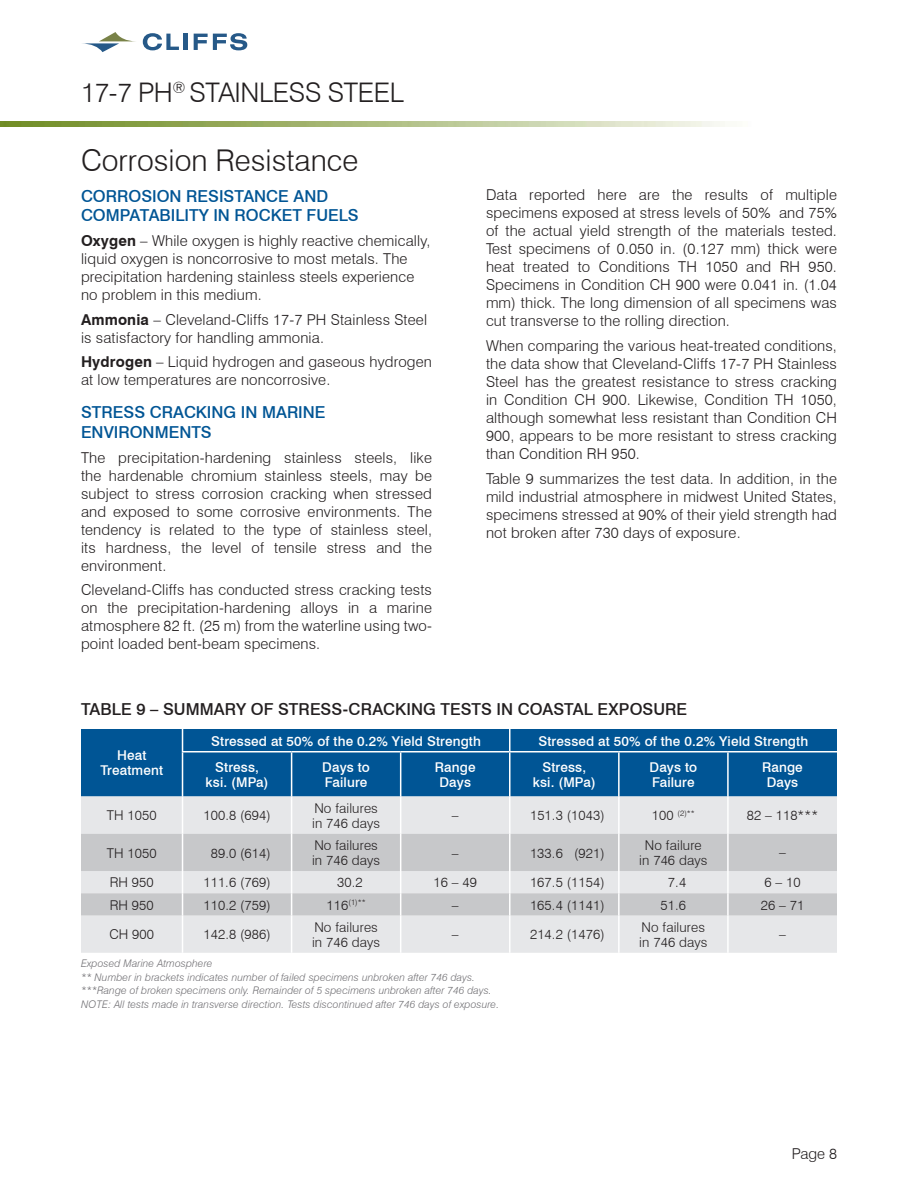
<style>
.page{position:relative;width:918px;height:1188px;background:#fff}
.page>*{position:absolute;margin:0;border:0;box-sizing:border-box;transform-origin:0 0}
.t1{font:300 30px "Swiss 721 BT";color:#231f20}
.t2{font:300 27px "Swiss 721 BT";letter-spacing:-.015em;color:#231f20}
.t3{font:500 16.5px/19.5px "Swiss 721 BT";color:#005595}
.t4{font:500 16.5px "Swiss 721 BT";letter-spacing:.005em;color:#231f20}
.t5{font:300 15px/18px "Swiss 721 BT";letter-spacing:.01em;color:#231f20;text-align:justify}
.t6{font:300 13.5px/15px "Swiss 721 BT";letter-spacing:.01em;color:#231f20}
.t7{font:500 13.5px/15px "Swiss 721 BT";letter-spacing:.01em;color:#fff;text-align:center}
.t8{font:italic 300 10.5px/13.5px "Swiss 721 BT";letter-spacing:.01em;color:#717074}
.t9{font:300 7.8px "Swiss 721 BT";color:#231f20}
.s1{font-weight:700}
.s2{font-size:13.5px}
</style>
<div class="page">
<img style="left:0;top:122px;width:725px;height:5px">
<svg style="left:143px;top:33px;width:36px;height:17px"></svg>
<hr style="left:184px;top:34px;width:4px;height:16px;background:#265988">
<svg style="left:194px;top:33px;width:53px;height:17px"></svg>
<svg style="left:82px;top:32px;width:54px;height:20px"></svg>
<div style="left:81px;top:729px;width:756px;height:67px;background:#005595"></div>
<div style="left:81px;top:796px;width:756px;height:157px;background:#e6e7e9"></div>
<svg style="left:81px;top:834px;width:756px;height:82px;background:#cfd0d2"></svg>
<hr style="left:182px;top:796px;width:1px;height:38px;background:#fff">
<hr style="left:291px;top:796px;width:1px;height:38px;background:#fff">
<hr style="left:400px;top:796px;width:1px;height:38px;background:#fff">
<hr style="left:182px;top:834px;width:1px;height:37px;background:#fff">
<hr style="left:291px;top:834px;width:1px;height:37px;background:#fff">
<hr style="left:400px;top:834px;width:1px;height:37px;background:#fff">
<svg style="left:182px;top:871px;width:1px;height:45px"></svg>
<svg style="left:291px;top:871px;width:1px;height:45px"></svg>
<svg style="left:400px;top:871px;width:1px;height:45px"></svg>
<hr style="left:182px;top:916px;width:1px;height:37px;background:#fff">
<hr style="left:291px;top:916px;width:1px;height:37px;background:#fff">
<hr style="left:400px;top:916px;width:1px;height:37px;background:#fff">
<hr style="left:509px;top:796px;width:2px;height:38px;background:#fff">
<hr style="left:509px;top:834px;width:2px;height:37px;background:#fff">
<hr style="left:509px;top:871px;width:2px;height:22px;background:#fff">
<hr style="left:509px;top:893px;width:2px;height:23px;background:#fff">
<hr style="left:509px;top:916px;width:2px;height:37px;background:#fff">
<hr style="left:727px;top:796px;width:2px;height:38px;background:#fff">
<hr style="left:727px;top:834px;width:2px;height:37px;background:#fff">
<hr style="left:727px;top:871px;width:2px;height:22px;background:#fff">
<hr style="left:727px;top:893px;width:2px;height:23px;background:#fff">
<hr style="left:727px;top:916px;width:2px;height:37px;background:#fff">
<hr style="left:618px;top:796px;width:2px;height:38px;background:#fff">
<hr style="left:618px;top:834px;width:2px;height:37px;background:#fff">
<hr style="left:618px;top:871px;width:2px;height:22px;background:#fff">
<hr style="left:618px;top:893px;width:2px;height:23px;background:#fff">
<hr style="left:618px;top:916px;width:2px;height:37px;background:#fff">
<svg style="left:182px;top:729px;width:1px;height:22px"></svg>
<hr style="left:509px;top:729px;width:2px;height:22px;background:#fff">
<hr style="left:182px;top:752px;width:1px;height:44px;background:#fff">
<hr style="left:291px;top:752px;width:1px;height:44px;background:#fff">
<hr style="left:400px;top:752px;width:1px;height:44px;background:#fff">
<hr style="left:509px;top:752px;width:2px;height:44px;background:#fff">
<hr style="left:618px;top:752px;width:2px;height:44px;background:#fff">
<hr style="left:727px;top:752px;width:2px;height:44px;background:#fff">
<hr style="left:182px;top:751px;width:110px;height:1px;background:#fff">
<hr style="left:292px;top:751px;width:109px;height:1px;background:#fff">
<hr style="left:401px;top:751px;width:109px;height:1px;background:#fff">
<hr style="left:510px;top:751px;width:109px;height:1px;background:#fff">
<hr style="left:619px;top:751px;width:109px;height:1px;background:#fff">
<hr style="left:728px;top:751px;width:109px;height:1px;background:#fff">
<h2 class="t2" style="left:81px;top:76px;width:324px">17-7 PH<sup>®</sup> STAINLESS STEEL</h2>
<h1 class="t1" style="left:81px;top:142px;width:279px">Corrosion Resistance</h1>
<p class="t3" style="left:81px;top:186px;width:279px">CORROSION RESISTANCE AND<br>COMPATABILITY IN ROCKET FUELS</p>
<p class="t5" style="left:81px;top:231px;width:351px;text-align:left"><span class="s1">Oxygen</span> – While oxygen is highly reactive chemically, liquid oxygen is noncorrosive to most metals. The precipitation hardening stainless steels experience no problem in this medium.</p>
<p class="t5" style="left:81px;top:310px;width:348px"><span class="s1">Ammonia</span> – Cleveland-Cliffs 17-7 PH Stainless Steel is satisfactory for handling ammonia.</p>
<p class="t5" style="left:81px;top:353px;width:352px"><span class="s1">Hydrogen</span> – Liquid hydrogen and gaseous hydrogen at low temperatures are noncorrosive.</p>
<p class="t3" style="left:81px;top:403px;width:246px">STRESS CRACKING IN MARINE<br>ENVIRONMENTS</p>
<p class="t5" style="left:81px;top:448px;width:353px">The precipitation-hardening stainless steels, like the hardenable chromium stainless steels, may be subject to stress corrosion cracking when stressed and exposed to some corrosive environments. The tendency is related to the type of stainless steel, its hardness, the level of tensile stress and the environment.</p>
<p class="t5" style="left:81px;top:581px;width:352px">Cleveland-Cliffs has conducted stress cracking tests on the precipitation-hardening alloys in a marine atmosphere 82 ft. (25 m) from the waterline using two&shy;point loaded bent-beam specimens.</p>
<p class="t5" style="left:486px;top:186px;width:352px">Data reported here are the results of multiple specimens exposed at stress levels of 50% and 75% of the actual yield strength of the materials tested.<br>Test specimens of 0.050 in. (0.127 mm) thick were heat treated to Conditions TH 1050 and RH 950.<br>Specimens in Condition CH 900 were 0.041 in. (1.04 mm) thick. The long dimension of all specimens was cut transverse to the rolling direction.</p>
<p class="t5" style="left:486px;top:337px;width:353px">When comparing the various heat-treated conditions, the data show that Cleveland-Cliffs 17-7 PH Stainless Steel has the greatest resistance to stress cracking in Condition CH 900. Likewise, Condition TH 1050, although somewhat less resistant than Condition CH 900, appears to be more resistant to stress cracking than Condition RH 950.</p>
<p class="t5" style="left:486px;top:469px;width:352px">Table 9 summarizes the test data. In addition, in the mild industrial atmosphere in midwest United States, specimens stressed at 90% of their yield strength had not broken after 730 days of exposure.</p>
<p class="t4" style="left:81px;top:699px;width:608px">TABLE 9 – SUMMARY OF STRESS-CRACKING TESTS IN COASTAL EXPOSURE</p>
<p class="t7" style="left:100px;top:748px;width:64px">Heat<br>Treatment</p>
<p class="t7" style="left:211px;top:733px;width:271px">Stressed at 50% of the 0.2% Yield Strength</p>
<p class="t7" style="left:539px;top:733px;width:271px">Stressed at 50% of the 0.2% Yield Strength</p>
<p class="t7" style="left:206px;top:759px;width:64px">Stress, ksi. (MPa)</p>
<p class="t7" style="left:322px;top:759px;width:49px;text-align:left">Days to<br>Failure</p>
<p class="t7" style="left:435px;top:759px;width:42px">Range<br>Days</p>
<p class="t7" style="left:533px;top:759px;width:64px">Stress, ksi. (MPa)</p>
<p class="t7" style="left:650px;top:759px;width:49px;text-align:left">Days to<br>Failure</p>
<p class="t7" style="left:762px;top:759px;width:42px">Range<br>Days</p>
<p class="t6" style="left:107px;top:808px;width:51px">TH 1050</p>
<p class="t6" style="left:203px;top:808px;width:69px">100.8 (694)</p>
<p class="t6" style="left:312px;top:800px;width:70px">No failures in 746 days</p>
<p class="t6" style="left:107px;top:845px;width:51px">TH 1050</p>
<p class="t6" style="left:211px;top:845px;width:62px">89.0 (614)</p>
<p class="t6" style="left:312px;top:838px;width:70px">No failures in 746 days</p>
<p class="t6" style="left:452px;top:808px;width:8px">–</p>
<p class="t6" style="left:530px;top:808px;width:76px">151.3 (1043)</p>
<p class="t9" style="left:652px;top:808px;width:45px"><span class="s2">100</span> (2)**</p>
<p class="t6" style="left:747px;top:808px;width:73px">82 – 118***</p>
<p class="t6" style="left:452px;top:845px;width:8px">–</p>
<p class="t6" style="left:530px;top:845px;width:76px">133.6 (921)</p>
<p class="t6" style="left:639px;top:838px;width:70px;text-align:center">No failure in 746 days</p>
<p class="t6" style="left:779px;top:845px;width:8px">–</p>
<p class="t6" style="left:110px;top:875px;width:46px">RH 950</p>
<p class="t6" style="left:203px;top:875px;width:69px">111.6 (769)</p>
<p class="t6" style="left:337px;top:875px;width:27px">30.2</p>
<p class="t6" style="left:433px;top:875px;width:45px">16 – 49</p>
<p class="t6" style="left:530px;top:875px;width:76px">167.5 (1154)</p>
<p class="t6" style="left:668px;top:875px;width:20px">7.4</p>
<p class="t6" style="left:764px;top:875px;width:38px">6 – 10</p>
<p class="t6" style="left:110px;top:897px;width:46px">RH 950</p>
<p class="t6" style="left:203px;top:897px;width:69px">110.2 (759)</p>
<p class="t9" style="left:327px;top:898px;width:41px"><span class="s2">116</span>(1)**</p>
<p class="t6" style="left:452px;top:897px;width:8px">–</p>
<p class="t6" style="left:530px;top:897px;width:76px">165.4 (1141)</p>
<p class="t6" style="left:661px;top:897px;width:27px">51.6</p>
<p class="t6" style="left:761px;top:897px;width:45px">26 – 71</p>
<p class="t6" style="left:109px;top:927px;width:46px">CH 900</p>
<p class="t6" style="left:203px;top:927px;width:69px">142.8 (986)</p>
<p class="t6" style="left:312px;top:919px;width:70px">No failures in 746 days</p>
<p class="t6" style="left:452px;top:927px;width:8px">–</p>
<p class="t6" style="left:530px;top:927px;width:76px">214.2 (1476)</p>
<p class="t6" style="left:639px;top:919px;width:70px">No failures in 746 days</p>
<p class="t6" style="left:779px;top:927px;width:8px">–</p>
<p class="t8" style="left:81px;top:956px;width:420px">Exposed Marine Atmosphere<br>** Number in brackets indicates number of failed specimens unbroken after 746 days. ***Range of broken specimens only. Remainder of 5 specimens unbroken after 746 days.<br>NOTE: All tests made in transverse direction. Tests discontinued after 746 days of exposure.</p>
<p class="t5" style="left:792px;top:1144px;width:47px">Page 8</p>
</div>
